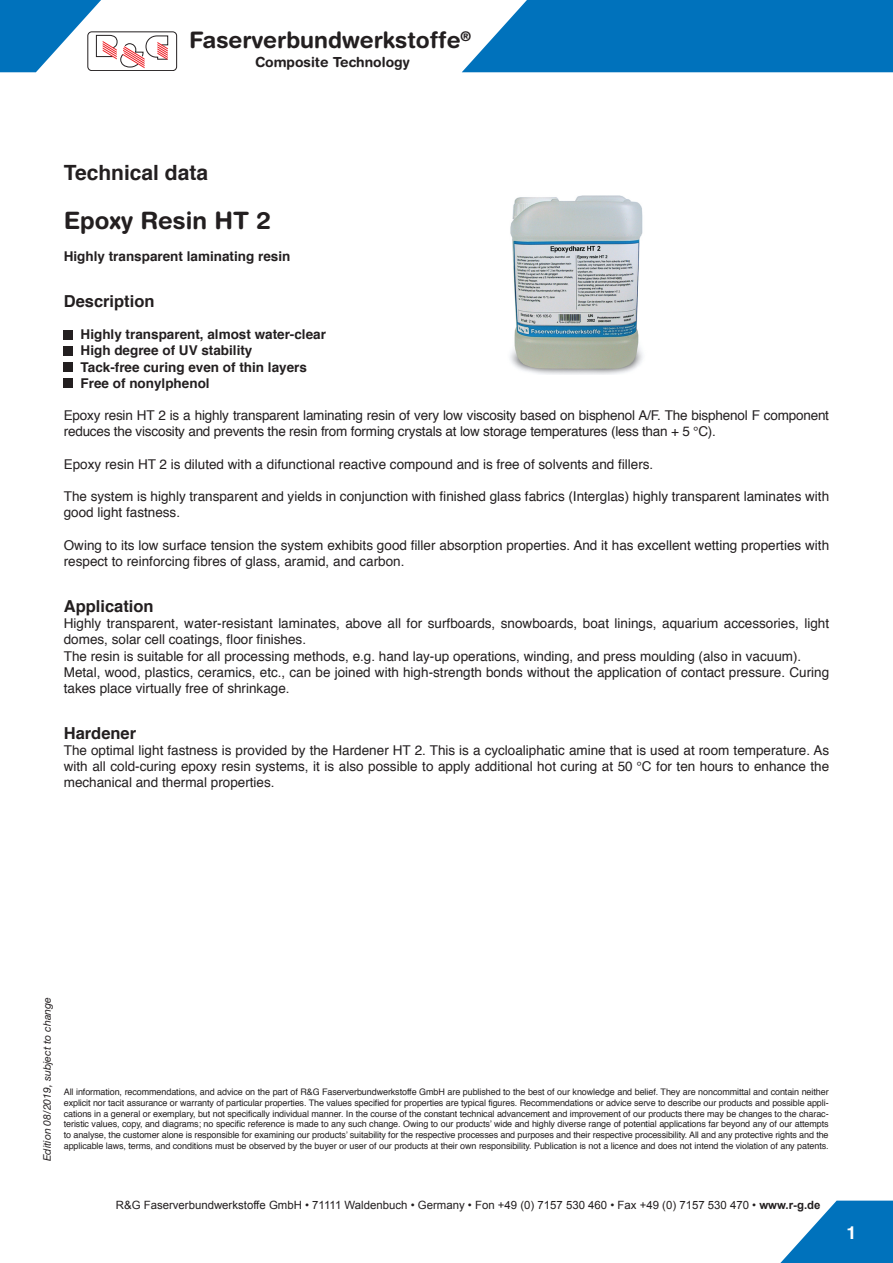
<style>
.page{position:relative;width:893px;height:1263px;background:#fff}
.page>*{position:absolute;margin:0;border:0;box-sizing:border-box;transform-origin:0 0}
.Thema{font:700 24px "Helvetica Rounded";color:#231f20}
.t1{font:700 22.8px "Helvetica Rounded";color:#231f20}
.Thema-2{font:700 21px "Helvetica";color:#231f20}
.t2{font:700 18px "Helvetica";color:#fff}
.fließtext_groß{font:700 16.5px "Helvetica";color:#231f20}
.t3{font:700 13.95px "Helvetica Rounded";color:#231f20}
.fließtext_groß-2{font:13.5px/16.2px "Helvetica";color:#231f20}
.fließtext_groß_eng{font:13.5px/16.2px "Helvetica";color:#231f20}
.fließtext_groß_eng-2{font:700 13.5px "Helvetica";color:#231f20}
.fließtext_groß-3{font:700 13.5px "Helvetica";color:#231f20}
.t4{font:11.4px "Arial";color:#231f20}
.t5{font:italic 10.5px "Helvetica Neue";color:#231f20}
.index_englisch{font:9px/10.8px "Helvetica";letter-spacing:-.01em;color:#231f20;text-align:justify}
.s1{font-weight:700}
</style>
<div class="page">
<svg style="left:780px;top:1200px;width:113px;height:63px"></svg>
<svg style="left:462px;top:0;width:431px;height:72px;background:#137cc1"></svg>
<svg style="left:0;top:0;width:177px;height:72px"></svg>
<div style="left:64px;top:330px;width:9px;height:9px;background:#231f20"></div>
<div style="left:64px;top:346px;width:9px;height:9px;background:#231f20"></div>
<div style="left:64px;top:362px;width:9px;height:10px;background:#231f20"></div>
<div style="left:64px;top:378px;width:9px;height:10px;background:#231f20"></div>
<img style="left:510px;top:196px;width:133px;height:178px">
<h2 class="t1" style="left:189px;top:27px;width:283px">Faserverbundwerkstoffe<sup>®</sup></h2>
<h3 class="t3" style="left:255px;top:54px;width:156px">Composite Technology</h3>
<p class="Thema-2" style="left:64px;top:156px;width:146px">Technical data</p>
<p class="Thema" style="left:64px;top:205px;width:208px">Epoxy Resin HT 2</p>
<p class="fließtext_groß-3" style="left:64px;top:245px;width:228px">Highly transparent laminating resin</p>
<p class="fließtext_groß" style="left:64px;top:288px;width:92px">Description</p>
<p class="fließtext_groß-3" style="left:81px;top:324px;width:247px">Highly transparent, almost water-clear</p>
<p class="fließtext_groß_eng-2" style="left:81px;top:340px;width:173px">High degree of UV stability</p>
<p class="fließtext_groß_eng-2" style="left:81px;top:356px;width:228px">Tack-free curing even of thin layers</p>
<p class="fließtext_groß_eng-2" style="left:81px;top:372px;width:131px">Free of nonylphenol</p>
<p class="fließtext_groß_eng" style="left:64px;top:408px;width:767px">Epoxy resin HT 2 is a highly transparent laminating resin of very low viscosity based on bisphenol A/F. The bisphenol F component reduces the viscosity and prevents the resin from forming crystals at low storage temperatures (less than + 5 °C).</p>
<p class="fließtext_groß_eng" style="left:64px;top:456px;width:591px">Epoxy resin HT 2 is diluted with a difunctional reactive compound and is free of solvents and fillers.</p>
<p class="fließtext_groß_eng" style="left:64px;top:489px;width:767px">The system is highly transparent and yields in conjunction with finished glass fabrics (Interglas) highly transparent laminates with good light fastness.</p>
<p class="fließtext_groß_eng" style="left:64px;top:537px;width:767px">Owing to its low surface tension the system exhibits good filler absorption properties. And it has excellent wetting properties with respect to reinforcing fibres of glass, aramid, and carbon.</p>
<p class="fließtext_groß" style="left:64px;top:593px;width:91px">Application</p>
<p class="fließtext_groß-2" style="left:64px;top:616px;width:767px">Highly transparent, water-resistant laminates, above all for surfboards, snowboards, boat linings, aquarium accessories, light domes, solar cell coatings, floor finishes.</p>
<p class="fließtext_groß-2" style="left:64px;top:648px;width:739px">The resin is suitable for all processing methods, e.g. hand lay-up operations, winding, and press moulding (also in vacuum).</p>
<p class="fließtext_groß-2" style="left:64px;top:664px;width:767px">Metal, wood, plastics, ceramics, etc., can be joined with high-strength bonds without the application of contact pressure. Curing takes place virtually free of shrinkage.</p>
<p class="fließtext_groß" style="left:64px;top:720px;width:74px">Hardener</p>
<p class="fließtext_groß-2" style="left:64px;top:743px;width:767px;text-align:justify">The optimal light fastness is provided by the Hardener HT 2. This is a cycloaliphatic amine that is used at room temperature. As with all cold-curing epoxy resin systems, it is also possible to apply additional hot curing at 50 °C for ten hours to enhance the mechanical and thermal properties.</p>
<p class="t5" style="left:41px;top:1161px;width:165px;rotate:-90deg">Edition 08/2019, subject to change</p>
<p class="index_englisch" style="left:64px;top:1087px;width:766px">All information, recommendations, and advice on the part of R&amp;G Faserverbundwerkstoffe GmbH are published to the best of our knowledge and belief. They are noncommittal and contain neither explicit nor tacit assurance or warranty of particular properties. The values specified for properties are typical figures. Recommendations or advice serve to describe our products and possible appli&shy;cations in a general or exemplary, but not specifically individual manner. In the course of the constant technical advancement and improvement of our products there may be changes to the charac&shy;teristic values, copy, and diagrams; no specific reference is made to any such change. Owing to our products’ wide and highly diverse range of potential applications far beyond any of our attempts to analyse, the customer alone is responsible for examining our products’ suitability for the respective processes and purposes and their respective processibility. All and any protective rights and the applicable laws, terms, and conditions must be observed by the buyer or user of our products at their own responsibility. Publication is not a licence and does not intend the violation of any patents.</p>
<p class="t4" style="left:116px;top:1197px;width:706px">R&amp;G Faserverbundwerkstoffe GmbH • 71111 Waldenbuch • Germany • Fon +49 (0) 7157 530 460 • Fax +49 (0) 7157 530 470 • <span class="s1">www.r-g.de</span></p>
<h3 class="t2" style="left:846px;top:1218px;width:12px">1</h3>
</div>
